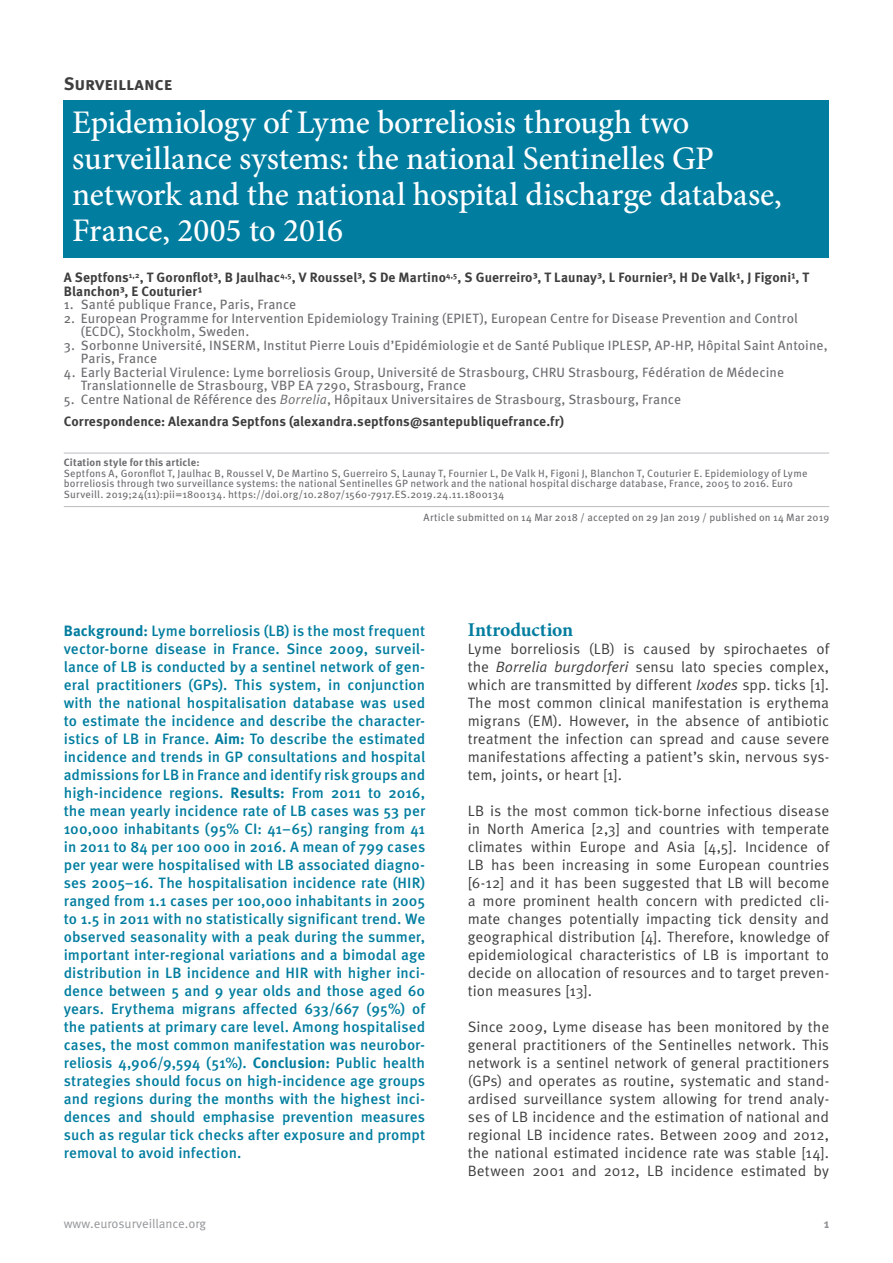
<style>
.page{position:relative;width:893px;height:1263px;background:#fff}
.page>*{position:absolute;margin:0;border:0;box-sizing:border-box;transform-origin:0 0}
.t1{font:500 33px/36px "Minion Pro";letter-spacing:-.005em;color:#fff}
.t2{font:700 19.5px "Minion Pro";letter-spacing:-.005em;color:#007d9f}
.t3{font:700 18px "Meta Pro";color:#3e3e3f}
.t4{font:500 15px/18px "Meta Pro";letter-spacing:.005em;color:#007d9f;text-align:justify}
.t5{font:15px/18px "Meta Pro";letter-spacing:.005em;color:#3e3e3f;text-align:justify}
.t6{font:13.5px/13.5px "Meta Pro";letter-spacing:.005em;color:#6c6d70}
.t7{font:700 13.5px/13.5px "Meta Pro";letter-spacing:.005em;color:#3e3e3f}
.t8{font:12.75px "Meta Pro";color:#939598}
.t9{font:700 12.75px "Meta Pro";color:#939598}
.t10{font:10.5px/10.5px "Meta Pro";letter-spacing:.015em;color:#6c6d70}
.t11{font:700 10.5px "Meta Pro";letter-spacing:.015em;color:#6c6d70}
.s1{font-style:italic}
.s2{font-weight:700;color:#3e3e3f}
.s3{font-weight:700}
</style>
<div class="page">
<hr style="left:64px;top:453px;width:765px;height:1px;background:#bcbdc0">
<hr style="left:64px;top:506px;width:765px;height:1px;background:#bcbdc0">
<div style="left:64px;top:100px;width:765px;height:158px;background:#007d9f"></div>
<p class="t3" style="left:64px;top:72px;width:110px">Surveillance</p>
<h1 class="t1" style="left:72px;top:104px;width:711px">Epidemiology of Lyme borreliosis through two surveillance systems: the national Sentinelles GP network and the national hospital discharge database, France, 2005 to 2016</h1>
<p class="t7" style="left:64px;top:271px;width:747px">A Septfons<sup>1,2</sup>, T Goronflot³, B Jaulhac<sup>4,5</sup>, V Roussel³, S De Martino<sup>4,5</sup>, S Guerreiro³, T Launay³, L Fournier³, H De Valk¹, J Figoni¹, T<br>Blanchon³, E Couturier¹</p>
<p class="t6" style="left:64px;top:298px;width:234px">1. Santé publique France, Paris, France</p>
<p class="t6" style="left:81px;top:312px;width:719px;text-indent:-17px">2. European Programme for Intervention Epidemiology Training (EPIET), European Centre for Disease Prevention and Control (ECDC), Stockholm, Sweden.</p>
<p class="t6" style="left:81px;top:339px;width:748px;text-indent:-17px">3. Sorbonne Université, INSERM, Institut Pierre Louis d’Epidémiologie et de Santé Publique IPLESP, AP-HP, Hôpital Saint Antoine,<br>Paris, France</p>
<p class="t6" style="left:81px;top:366px;width:705px;text-indent:-17px">4. Early Bacterial Virulence: Lyme borreliosis Group, Université de Strasbourg, CHRU Strasbourg, Fédération de Médecine<br>Translationnelle de Strasbourg, VBP EA 7290, Strasbourg, France</p>
<p class="t6" style="left:64px;top:389px;width:619px;line-height:22px">5. Centre National de Référence des <span class="s1">Borrelia</span>, Hôpitaux Universitaires de Strasbourg, Strasbourg, France<br><span class="s2">Correspondence: Alexandra Septfons (alexandra.septfons@santepubliquefrance.fr)</span></p>
<p class="t11" style="left:64px;top:456px;width:137px">Citation style for this article:</p>
<p class="t10" style="left:64px;top:468px;width:745px">Septfons A, Goronflot T, Jaulhac B, Roussel V, De Martino S, Guerreiro S, Launay T, Fournier L, De Valk H, Figoni J, Blanchon T, Couturier E. Epidemiology of Lyme borreliosis through two surveillance systems: the national Sentinelles GP network and the national hospital discharge database, France, 2005 to 2016. Euro<br>Surveill. 2019;24(11):pii=1800134. https://doi.org/10.2807/1560-7917.ES.2019.24.11.1800134</p>
<p class="t10" style="left:424px;top:512px;width:407px">Article submitted on 14 Mar 2018 / accepted on 29 Jan 2019 / published on 14 Mar 2019</p>
<p class="t4" style="left:64px;top:622px;width:363px"><span class="s3">Background:</span> Lyme borreliosis (LB) is the most frequent vector-borne disease in France. Since 2009, surveil&shy;lance of LB is conducted by a sentinel network of gen&shy;eral practitioners (GPs). This system, in conjunction with the national hospitalisation database was used to estimate the incidence and describe the character&shy;istics of LB in France. <span class="s3">Aim:</span> To describe the estimated incidence and trends in GP consultations and hospital admissions for LB in France and identify risk groups and high-incidence regions. <span class="s3">Results:</span> From 2011 to 2016, the mean yearly incidence rate of LB cases was 53 per 100,000 inhabitants (95% CI: 41–65) ranging from 41 in 2011 to 84 per 100 000 in 2016. A mean of 799 cases per year were hospitalised with LB associated diagno&shy;ses 2005–16. The hospitalisation incidence rate (HIR) ranged from 1.1 cases per 100,000 inhabitants in 2005 to 1.5 in 2011 with no statistically significant trend. We observed seasonality with a peak during the summer, important inter-regional variations and a bimodal age distribution in LB incidence and HIR with higher inci&shy;dence between 5 and 9 year olds and those aged 60 years. Erythema migrans affected 633/667 (95%) of the patients at primary care level. Among hospitalised cases, the most common manifestation was neurobor&shy;reliosis 4,906/9,594 (51%). <span class="s3">Conclusion:</span> Public health strategies should focus on high-incidence age groups and regions during the months with the highest inci&shy;dences and should emphasise prevention measures such as regular tick checks after exposure and prompt removal to avoid infection.</p>
<h2 class="t2" style="left:468px;top:616px;width:107px">Introduction</h2>
<p class="t5" style="left:468px;top:640px;width:363px">Lyme borreliosis (LB) is caused by spirochaetes of the <span class="s1">Borrelia burgdorferi</span> sensu lato species complex, which are transmitted by different <span class="s1">Ixodes</span> spp. ticks [1].<br>The most common clinical manifestation is erythema migrans (EM). However, in the absence of antibiotic treatment the infection can spread and cause severe manifestations affecting a patient’s skin, nervous sys&shy;tem, joints, or heart [1].</p>
<p class="t5" style="left:468px;top:802px;width:363px">LB is the most common tick-borne infectious disease in North America [2,3] and countries with temperate climates within Europe and Asia [4,5]. Incidence of LB has been increasing in some European countries [6-12] and it has been suggested that LB will become a more prominent health concern with predicted cli&shy;mate changes potentially impacting tick density and geographical distribution [4]. Therefore, knowledge of epidemiological characteristics of LB is important to decide on allocation of resources and to target preven&shy;tion measures [13].</p>
<p class="t5" style="left:468px;top:1018px;width:363px">Since 2009, Lyme disease has been monitored by the general practitioners of the Sentinelles network. This network is a sentinel network of general practitioners (GPs) and operates as routine, systematic and stand&shy;ardised surveillance system allowing for trend analy&shy;ses of LB incidence and the estimation of national and regional LB incidence rates. Between 2009 and 2012, the national estimated incidence rate was stable [14].<br>Between 2001 and 2012, LB incidence estimated by</p>
<p class="t8" style="left:64px;top:1215px;width:144px">www.eurosurveillance.org</p>
<p class="t9" style="left:824px;top:1215px;width:7px">1</p>
</div>
